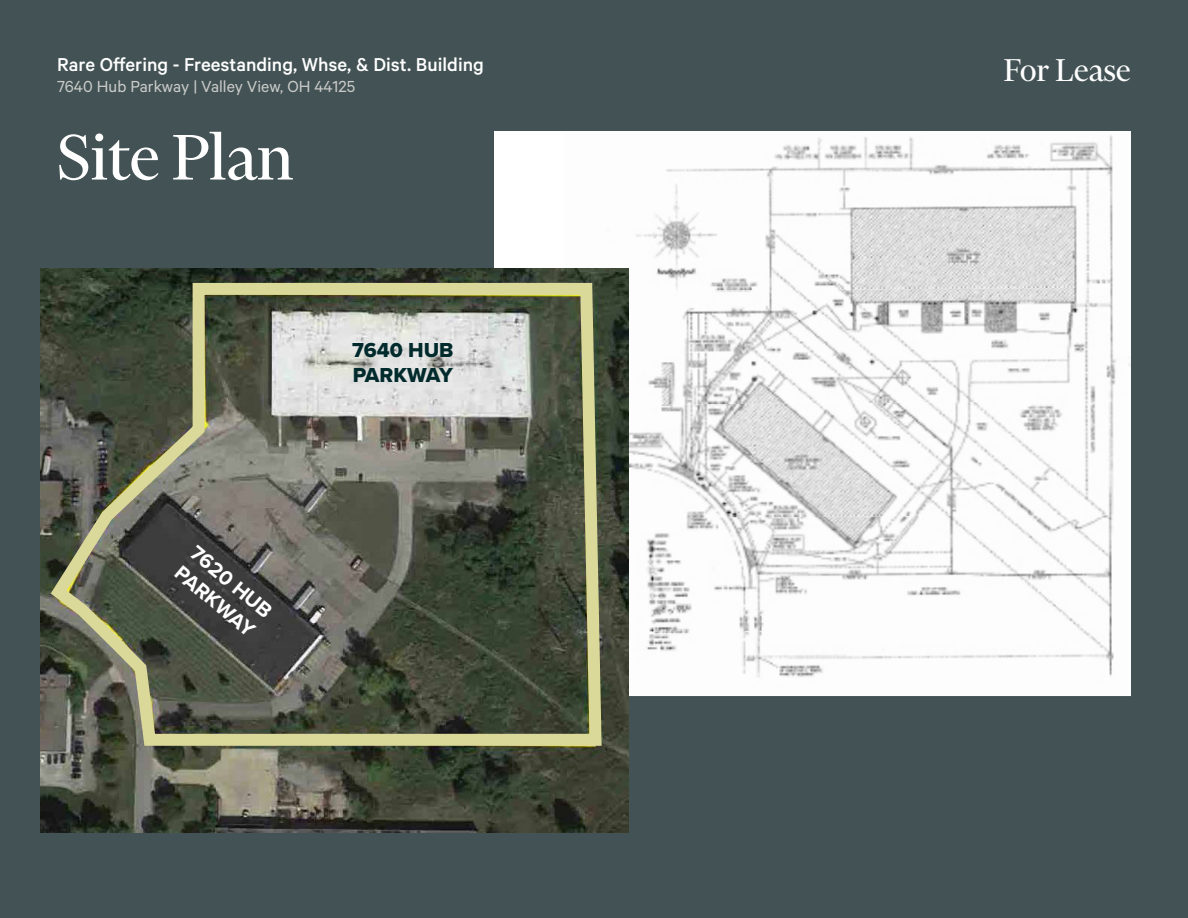
<style>
.page{position:relative;width:1188px;height:918px;background:#435254}
.page>*{position:absolute;margin:0;border:0;box-sizing:border-box;transform-origin:0 0}
.Heading_Large{font:73.5px "Financier Display";color:#fff}
.t1{font:36px "Financier Display";color:#fff}
.t2{font:500 21px "Calibre";color:#fff}
.t3{font:21px/25.2px "Proxima Nova Extrabld";color:#012a2d}
.t4{font:700 21px/25.2px "Proxima Nova";color:#fff}
.t5{font:18px "Calibre";color:#cbccca}
</style>
<div class="page">
<div style="left:494px;top:132px;width:637px;height:564px;background:#fff"></div>
<img style="left:666px;top:135px;width:447px;height:39px">
<img style="left:628px;top:174px;width:485px;height:114px">
<img style="left:628px;top:288px;width:503px;height:113px">
<img style="left:628px;top:401px;width:486px;height:114px">
<img style="left:628px;top:515px;width:485px;height:113px">
<img style="left:628px;top:628px;width:486px;height:68px">
<img style="left:40px;top:268px;width:588px;height:565px">
<svg style="left:43px;top:277px;width:565px;height:475px;background:#696c5c"></svg>
<p class="t2" style="left:57px;top:52px;width:428px">Rare Offering - Freestanding, Whse, &amp; Dist. Building</p>
<p class="t5" style="left:57px;top:76px;width:299px">7640 Hub Parkway | Valley View, OH 44125</p>
<p class="Heading_Large" style="left:57px;top:119px;width:238px">Site Plan</p>
<p class="t4" style="left:201px;top:540px;width:101px;rotate:40deg">7620 HUB<br>PARKWAY</p>
<p class="t3" style="left:352px;top:337px;width:103px">7640 HUB<br>PARKWAY</p>
<p class="t1" style="left:1004px;top:51px;width:129px">For Lease</p>
</div>
